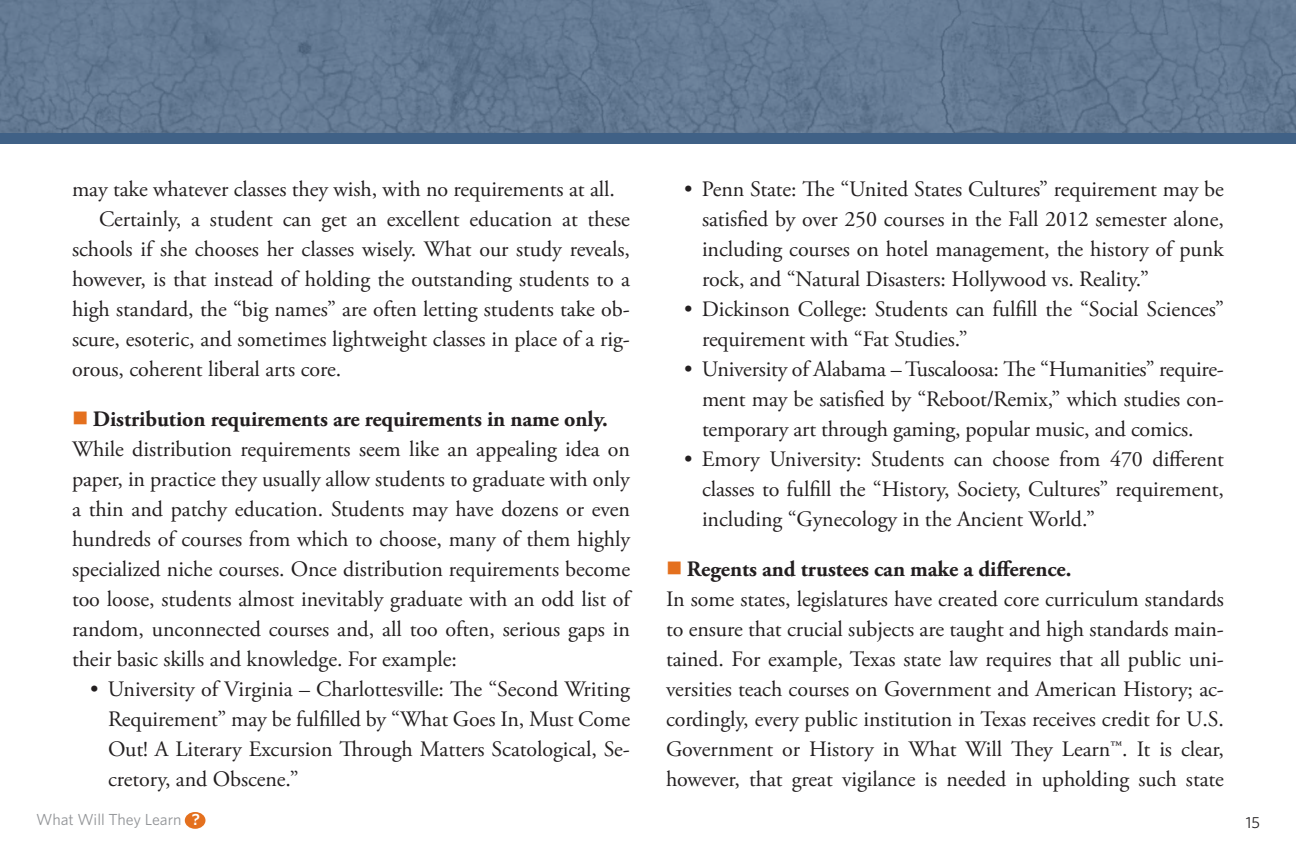
<style>
.page{position:relative;width:1296px;height:864px;background:#fff}
.page>*{position:absolute;margin:0;border:0;box-sizing:border-box;transform-origin:0 0}
.t1{font:22px/30px "Adobe Garamond Pro";letter-spacing:-.005em;color:#231f20;text-align:justify}
.t2{font:700 22px "Adobe Garamond Pro";letter-spacing:-.005em;color:#231f20}
.t3{font:16px "Whitney";color:#939598}
.t4{font:16px "Whitney";color:#231f20}
.s1{color:#e4701e}
.s2{font-weight:600;color:#fff}
</style>
<div class="page">
<div style="left:185px;top:812px;width:20px;height:17px;background:#e4701e;border-radius:50%"></div>
<div style="left:0;top:0;width:1296px;height:144px;background:#657a94"></div>
<div style="left:0;top:134px;width:1296px;height:10px;background:#406186"></div>
<p class="t1" style="left:72px;top:175px;width:545px">may take whatever classes they wish, with no requirements at all.</p>
<p class="t1" style="left:72px;top:205px;width:560px;text-indent:27px">Certainly, a student can get an excellent education at these schools if she chooses her classes wisely. What our study reveals, however, is that instead of holding the outstanding students to a high standard, the “big names” are often letting students take ob&shy;scure, esoteric, and sometimes lightweight classes in place of a rig&shy;orous, coherent liberal arts core.</p>
<p class="t2" style="left:72px;top:406px;width:537px"><span class="s1">■</span> Distribution requirements are requirements in name only.</p>
<p class="t1" style="left:72px;top:435px;width:560px">While distribution requirements seem like an appealing idea on paper, in practice they usually allow students to graduate with only a thin and patchy education. Students may have dozens or even hundreds of courses from which to choose, many of them highly specialized niche courses. Once distribution requirements become too loose, students almost inevitably graduate with an odd list of random, unconnected courses and, all too often, serious gaps in their basic skills and knowledge. For example:</p>
<p class="t1" style="left:108px;top:675px;width:524px;text-indent:-18px">• University of Virginia – Charlottesville: The “Second Writing Requirement” may be fulfilled by “What Goes In, Must Come Out! A Literary Excursion Through Matters Scatological, Se&shy;cretory, and Obscene.”</p>
<p class="t1" style="left:702px;top:175px;width:523px;text-indent:-18px">• Penn State: The “United States Cultures” requirement may be satisfied by over 250 courses in the Fall 2012 semester alone, including courses on hotel management, the history of punk rock, and “Natural Disasters: Hollywood vs. Reality.”</p>
<p class="t1" style="left:702px;top:295px;width:523px;text-indent:-18px">• Dickinson College: Students can fulfill the “Social Sciences” requirement with “Fat Studies.”</p>
<p class="t1" style="left:702px;top:355px;width:523px;text-indent:-18px">• University of Alabama – Tuscaloosa: The “Humanities” require&shy;ment may be satisfied by “Reboot/Remix,” which studies con&shy;temporary art through gaming, popular music, and comics.</p>
<p class="t1" style="left:702px;top:445px;width:524px;text-indent:-18px">• Emory University: Students can choose from 470 different classes to fulfill the “History, Society, Cultures” requirement, including “Gynecology in the Ancient World.”</p>
<p class="t2" style="left:666px;top:556px;width:407px"><span class="s1">■</span> Regents and trustees can make a difference.</p>
<p class="t1" style="left:666px;top:585px;width:560px">In some states, legislatures have created core curriculum standards to ensure that crucial subjects are taught and high standards main&shy;tained. For example, Texas state law requires that all public uni&shy;versities teach courses on Government and American History; ac&shy;cordingly, every public institution in Texas receives credit for U.S.<br>Government or History in What Will They Learn™. It is clear, however, that great vigilance is needed in upholding such state</p>
<p class="t3" style="left:36px;top:810px;width:166px">What Will They Learn <span class="s2">?</span></p>
<p class="t4" style="left:1246px;top:813px;width:16px">15</p>
</div>
